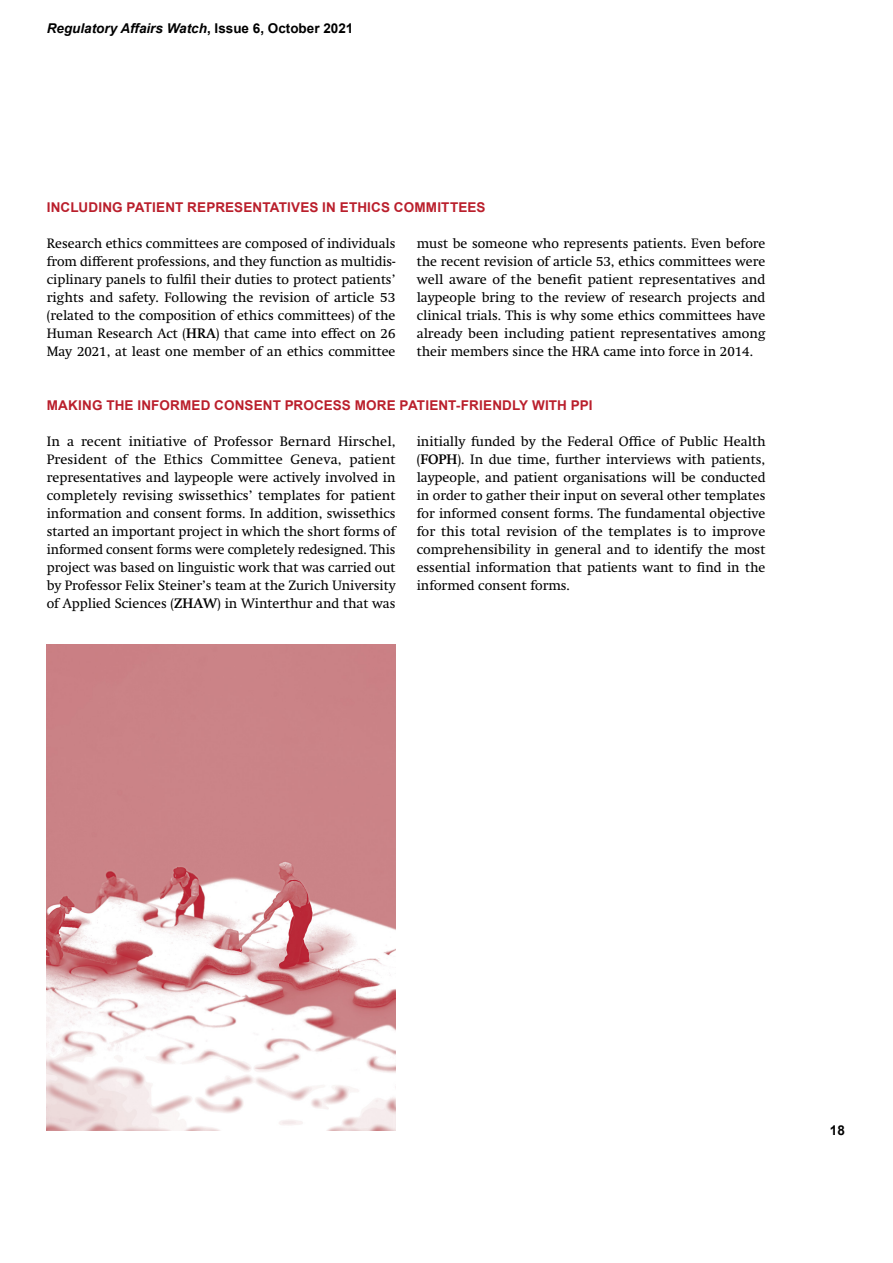
<style>
.page{position:relative;width:893px;height:1263px;background:#fff}
.page>*{position:absolute;margin:0;border:0;box-sizing:border-box;transform-origin:0 0}
.t1{font:13.5px/18px "Swift";color:#000;text-align:justify}
.t2{font:700 13.5px "Arial";letter-spacing:.01em;color:#ba1f2c}
.t3{font:italic 700 13.5px "Arial";color:#000}
.t4{font:700 13.5px "Arial";color:#000}
.s1{font-style:normal}
.s2{font-weight:700}
</style>
<div class="page">
<img style="left:47px;top:644px;width:349px;height:486px">
<p class="t3" style="left:47px;top:20px;width:308px">Regulatory Affairs Watch<span class="s1">, Issue 6, October 2021</span></p>
<p class="t2" style="left:47px;top:198px;width:440px">INCLUDING PATIENT REPRESENTATIVES IN ETHICS COMMITTEES</p>
<p class="t1" style="left:47px;top:234px;width:350px">Research ethics committees are composed of individuals from different professions, and they function as multidis&shy;ciplinary panels to fulfil their duties to protect patients’ rights and safety. Following the revision of article 53 (related to the composition of ethics committees) of the Human Research Act (<span class="s2">HRA</span>) that came into effect on 26<br>May 2021, at least one member of an ethics committee</p>
<p class="t1" style="left:417px;top:234px;width:350px">must be someone who represents patients. Even before the recent revision of article 53, ethics committees were well aware of the benefit patient representatives and laypeople bring to the review of research projects and clinical trials. This is why some ethics committees have already been including patient representatives among their members since the HRA came into force in 2014.</p>
<p class="t2" style="left:47px;top:396px;width:547px">MAKING THE INFORMED CONSENT PROCESS MORE PATIENT-FRIENDLY WITH PPI</p>
<p class="t1" style="left:47px;top:432px;width:350px">In a recent initiative of Professor Bernard Hirschel, President of the Ethics Committee Geneva, patient representatives and laypeople were actively involved in completely revising swissethics’ templates for patient information and consent forms. In addition, swissethics started an important project in which the short forms of informed consent forms were completely redesigned. This project was based on linguistic work that was carried out by Professor Felix Steiner’s team at the Zurich University of Applied Sciences (<span class="s2">ZHAW</span>) in Winterthur and that was</p>
<p class="t1" style="left:417px;top:432px;width:350px">initially funded by the Federal Office of Public Health (<span class="s2">FOPH</span>). In due time, further interviews with patients, laypeople, and patient organisations will be conducted in order to gather their input on several other templates for informed consent forms. The fundamental objective for this total revision of the templates is to improve comprehensibility in general and to identify the most essential information that patients want to find in the informed consent forms.</p>
<p class="t4" style="left:830px;top:1122px;width:17px">18</p>
</div>
